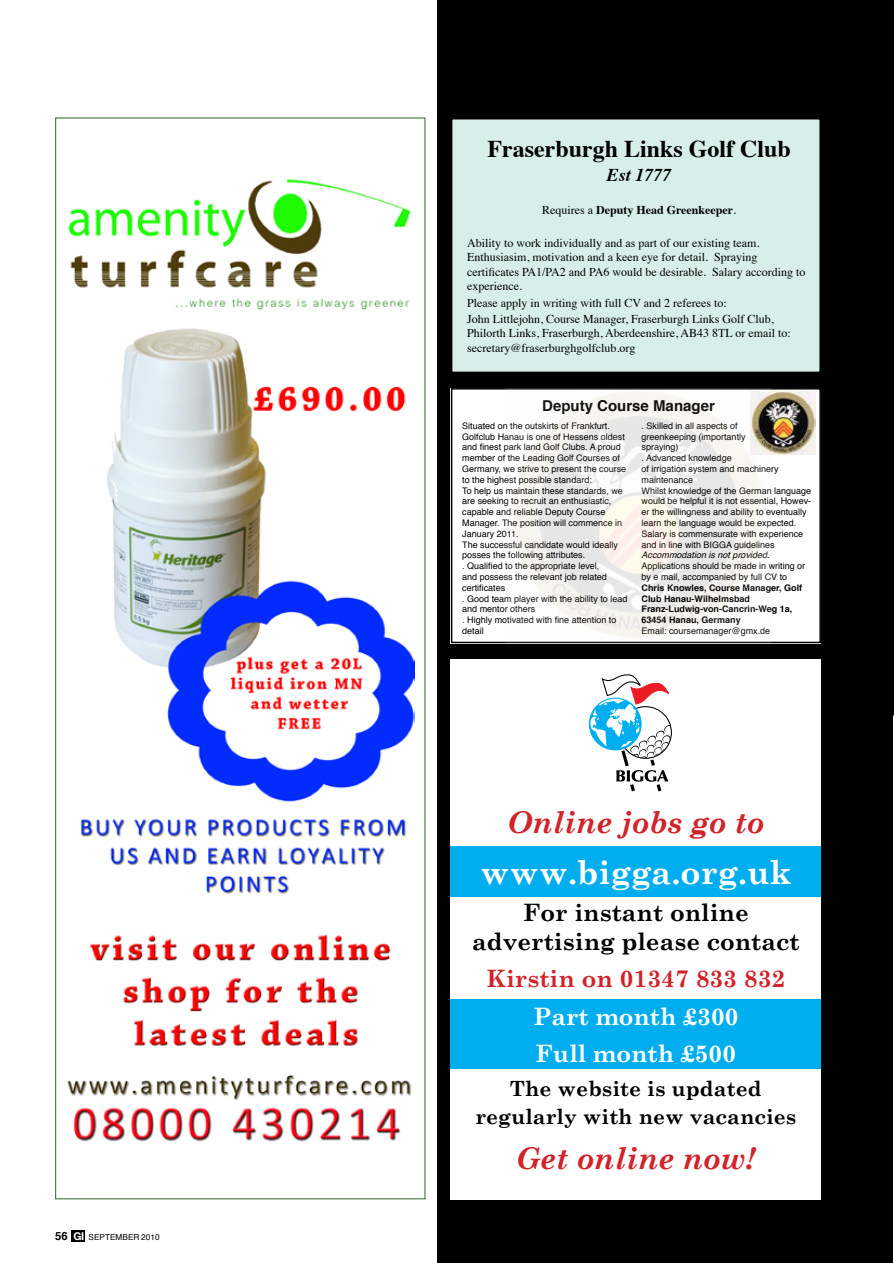
<style>
.page{position:relative;width:894px;height:1263px;background:#fff}
.page>*{position:absolute;margin:0;border:0;box-sizing:border-box;transform-origin:0 0}
.t1{font:700 33px "Century Schoolbook";color:#fff}
.t2{font:italic 700 30px "Century Schoolbook";color:#d2232a}
.t3{font:700 24px/28.8px "Century Schoolbook";color:#000;text-align:center}
.t4{font:700 24px/37.3px "Century Schoolbook";color:#fff}
.t5{font:700 24px "Times";color:#000}
.t6{font:700 24px "Century Schoolbook";color:#d2232a}
.t7{font:700 21px/28.8px "Century Schoolbook";color:#000;text-align:center}
.t8{font:italic 700 18px "Times";color:#000}
.t9{font:700 15px "Helvetica";color:#000}
.t10{font:12px/14.4px "Times";color:#000}
.t11{font:700 12px "Times";color:#000}
.t12{font:9px/10.8px "Helvetica";color:#000}
.t13{font:700 9px/10.8px "Helvetica";color:#000}
.t14{font:italic 9px "Helvetica";color:#000}
.t15{font:8.25px "Helvetica";color:#000}
.s1{font-weight:700;font-size:11.25px}
.s2{font-family:"Helvetica Neue";font-weight:700;font-size:10.8px;color:#fff}
.s3{font-weight:400}
</style>
<div class="page">
<svg style="left:893px;top:0;width:1px;height:715px"></svg>
<div style="left:437px;top:0;width:456px;height:1263px;background:#000"></div>
<div style="left:451px;top:119px;width:369px;height:253px;background:#d8eee8"></div>
<div style="left:451px;top:118px;width:370px;height:255px;border:2px solid #000"></div>
<div style="left:451px;top:388px;width:370px;height:255px;background:#fff"></div>
<div style="left:451px;top:388px;width:370px;height:255px;border:2px solid #000"></div>
<img style="left:505px;top:388px;width:265px;height:255px">
<img style="left:750px;top:392px;width:65px;height:63px">
<div style="left:71px;top:1230px;width:14px;height:11px;background:#000"></div>
<img style="left:67px;top:179px;width:347px;height:963px">
<div style="left:451px;top:659px;width:370px;height:540px;background:#fff"></div>
<div style="left:451px;top:999px;width:370px;height:69px;background:#00aeef"></div>
<div style="left:451px;top:846px;width:370px;height:50px;background:#00aeef"></div>
<svg style="left:590px;top:674px;width:81px;height:118px"></svg>
<p class="t15" style="left:55px;top:1231px;width:106px"><span class="s1">56</span> <span class="s2">GI</span> SEPTEMBER 2010</p>
<h3 class="t5" style="left:487px;top:126px;width:305px">Fraserburgh Links Golf Club</h3>
<h3 class="t8" style="left:607px;top:158px;width:66px">Est 1777</h3>
<h3 class="t11" style="left:542px;top:198px;width:196px"><span class="s3">Requires a</span> Deputy Head Greenkeeper<span class="s3">.</span></h3>
<h3 class="t10" style="left:467px;top:235px;width:340px">Ability to work individually and as part of our existing team.<br>Enthusiasim, motivation and a keen eye for detail. Spraying certificates PA1/PA2 and PA6 would be desirable. Salary according to experience.</h3>
<h3 class="t10" style="left:467px;top:293px;width:308px;line-height:16.5px">Please apply in writing with full CV and 2 referees to:<br>John Littlejohn, Course Manager, Fraserburgh Links Golf Club,</h3>
<h3 class="t10" style="left:467px;top:325px;width:325px">Philorth Links, Fraserburgh, Aberdeenshire, AB43 8TL or email to: secretary@fraserburghgolfclub.org</h3>
<h3 class="t9" style="left:542px;top:393px;width:174px">Deputy Course Manager</h3>
<p class="t12" style="left:462px;top:420px;width:167px">Situated on the outskirts of Frankfurt.<br>Golfclub Hanau is one of Hessens oldest and finest park land Golf Clubs. A proud member of the Leading Golf Courses of Germany, we strive to present the course to the highest possible standard:<br>To help us maintain these standards, we are seeking to recruit an enthusiastic, capable and reliable Deputy Course Manager. The position will commence in January 2011.<br>The successful candidate would ideally posses the following attributes.<br>. Qualified to the appropriate level,<br>and possess the relevant job related certificates<br>. Good team player with the ability to lead and mentor others<br>. Highly motivated with fine attention to detail</p>
<p class="t12" style="left:641px;top:420px;width:171px">. Skilled in all aspects of<br>greenkeeping (importantly<br>spraying)<br>. Advanced knowledge<br>of irrigation system and machinery maintenance<br>Whilst knowledge of the German language would be helpful it is not essential, Howev&shy;er the willingness and ability to eventually learn the language would be expected.<br>Salary is commensurate with experience and in line with BIGGA guidelines</p>
<p class="t14" style="left:641px;top:548px;width:130px">Accommodation is not provided.</p>
<p class="t12" style="left:641px;top:561px;width:165px">Applications should be made in writing or by e mail, accompanied by full CV to</p>
<p class="t13" style="left:641px;top:582px;width:162px">Chris Knowles, Course Manager, Golf<br>Club Hanau-Wilhelmsbad<br>Franz-Ludwig-von-Cancrin-Weg 1a,<br>63454 Hanau, Germany</p>
<p class="t12" style="left:641px;top:626px;width:130px">Email: coursemanager@gmx.de</p>
<h2 class="t2" style="left:507px;top:804px;width:258px">Online jobs go to</h2>
<h1 class="t1" style="left:480px;top:852px;width:313px">www.bigga.org.uk</h1>
<h3 class="t3" style="left:472px;top:898px;width:329px">For instant online advertising please contact</h3>
<h3 class="t6" style="left:486px;top:964px;width:300px">Kirstin on 01347 833 832</h3>
<h3 class="t4" style="left:533px;top:997px;width:207px">Part month £300<br>Full month £500</h3>
<h3 class="t7" style="left:475px;top:1073px;width:323px">The website is updated regularly with new vacancies</h3>
<h2 class="t2" style="left:516px;top:1139px;width:241px">Get online now!</h2>
</div>
